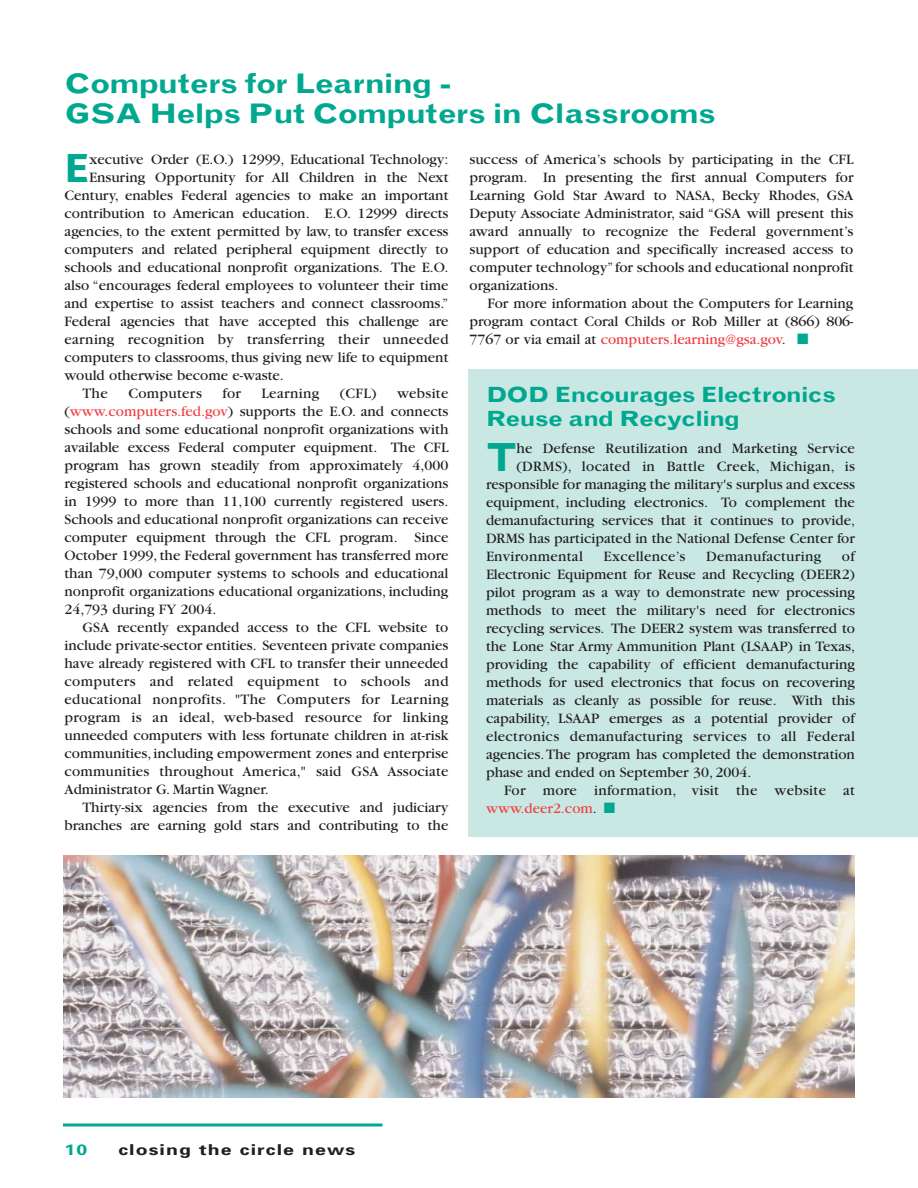
<style>
.page{position:relative;width:918px;height:1188px;background:#fff}
.page>*{position:absolute;margin:0;border:0;box-sizing:border-box;transform-origin:0 0}
.t1{font:700 38.85px "Grotesque";color:#00a890}
.t2{font:700 27px/30px "Grotesque";letter-spacing:-.025em;color:#00a890;scale:1.2 1}
.t3{font:700 21px/24px "Grotesque";letter-spacing:-.04em;color:#00a890;scale:1.2 1}
.t4{font:15px/18px "Garamond";color:#231f20;text-align:justify}
.t5{font:15px/18px "Garamond";letter-spacing:.02em;color:#231f20}
.t6{font:700 15px "Univers";letter-spacing:.055em;color:#231f20;scale:1.3 1}
.t7{font:700 15px "Univers";color:#00a890;scale:1.3 1}
.s1{color:#ef3e42}
.s2{color:#00a890}
</style>
<div class="page">
<hr style="left:63px;top:1124px;width:319px;height:2px;background:#00a890">
<div style="left:468px;top:369px;width:450px;height:468px;background:#cae8e3"></div>
<img style="left:63px;top:855px;width:792px;height:243px">
<h2 class="t2" style="left:64px;top:71px;width:544px">Computers for Learning -<br>GSA Helps Put Computers in Classrooms</h2>
<h1 class="t1" style="left:64px;top:154px;width:27px">E</h1>
<p class="t4" style="left:89px;top:152px;width:361px">xecutive Order (E.O.) 12999, Educational Technology:</p>
<p class="t4" style="left:470px;top:152px;width:386px">success of America’s schools by participating in the CFL program. In presenting the first annual Computers for Learning Gold Star Award to NASA, Becky Rhodes, GSA Deputy Associate Administrator, said “GSA will present this award annually to recognize the Federal government’s support of education and specifically increased access to computer technology”for schools and educational nonprofit organizations.</p>
<p class="t4" style="left:470px;top:296px;width:386px;text-indent:18px">For more information about the Computers for Learning program contact Coral Childs or Rob Miller at (866) 806- 7767 or via email at <span class="s1">computers.learning@gsa.gov</span>. <span class="s2">■</span></p>
<h3 class="t3" style="left:486px;top:385px;width:293px">DOD Encourages Electronics<br>Reuse and Recycling</h3>
<h1 class="t1" style="left:486px;top:443px;width:33px">T</h1>
<p class="t4" style="left:517px;top:441px;width:340px">he Defense Reutilization and Marketing Service</p>
<p class="t4" style="left:89px;top:170px;width:361px">Ensuring Opportunity for All Children in the Next</p>
<p class="t4" style="left:64px;top:188px;width:386px">Century, enables Federal agencies to make an important</p>
<p class="t4" style="left:64px;top:206px;width:386px">contribution to American education. E.O. 12999 directs</p>
<p class="t4" style="left:64px;top:224px;width:386px">agencies, to the extent permitted by law, to transfer excess</p>
<p class="t4" style="left:64px;top:242px;width:386px">computers and related peripheral equipment directly to</p>
<p class="t4" style="left:64px;top:260px;width:386px">schools and educational nonprofit organizations. The E.O.</p>
<p class="t4" style="left:64px;top:278px;width:386px">also “encourages federal employees to volunteer their time</p>
<p class="t4" style="left:64px;top:296px;width:386px">and expertise to assist teachers and connect classrooms.”</p>
<p class="t4" style="left:64px;top:314px;width:385px">Federal agencies that have accepted this challenge are</p>
<p class="t5" style="left:64px;top:332px;width:386px">earning recognition by transferring their unneeded</p>
<p class="t4" style="left:64px;top:350px;width:386px">computers to classrooms, thus giving new life to equipment</p>
<p class="t4" style="left:64px;top:368px;width:221px">would otherwise become e-waste.</p>
<p class="t4" style="left:82px;top:386px;width:27px">The</p>
<p class="t5" style="left:128px;top:386px;width:75px">Computers</p>
<p class="t4" style="left:222px;top:386px;width:20px">for</p>
<p class="t5" style="left:262px;top:386px;width:59px">Learning</p>
<p class="t4" style="left:340px;top:386px;width:38px">(CFL)</p>
<p class="t4" style="left:64px;top:386px;width:386px;text-indent:333px">website (<span class="s1">www.computers.fed.gov</span>) supports the E.O. and connects schools and some educational nonprofit organizations with available excess Federal computer equipment. The CFL program has grown steadily from approximately 4,000 registered schools and educational nonprofit organizations in 1999 to more than 11,100 currently registered users.<br>Schools and educational nonprofit organizations can receive computer equipment through the CFL program. Since October 1999, the Federal government has transferred more than 79,000 computer systems to schools and educational nonprofit organizations educational organizations, including 24,793 during FY 2004.</p>
<p class="t4" style="left:64px;top:620px;width:386px;text-indent:18px">GSA recently expanded access to the CFL website to include private-sector entities. Seventeen private companies have already registered with CFL to transfer their unneeded computers and related equipment to schools and educational nonprofits. "The Computers for Learning program is an ideal, web-based resource for linking unneeded computers with less fortunate children in at-risk communities, including empowerment zones and enterprise communities throughout America," said GSA Associate Administrator G. Martin Wagner.</p>
<p class="t4" style="left:64px;top:800px;width:386px;text-align:right">Thirty-six agencies from the executive and judiciary branches are earning gold stars and contributing to the</p>
<p class="t5" style="left:517px;top:459px;width:340px">(DRMS), located in Battle Creek, Michigan, is</p>
<p class="t4" style="left:486px;top:477px;width:371px">responsible for managing the military's surplus and excess</p>
<p class="t4" style="left:486px;top:495px;width:371px">equipment, including electronics. To complement the</p>
<p class="t4" style="left:486px;top:513px;width:371px">demanufacturing services that it continues to provide,</p>
<p class="t4" style="left:486px;top:531px;width:371px">DRMS has participated in the National Defense Center for</p>
<p class="t5" style="left:486px;top:549px;width:98px">Environmental</p>
<p class="t5" style="left:603px;top:549px;width:84px">Excellence’s</p>
<p class="t5" style="left:706px;top:549px;width:117px">Demanufacturing</p>
<p class="t4" style="left:486px;top:549px;width:371px;text-indent:356px">of Electronic Equipment for Reuse and Recycling (DEER2) pilot program as a way to demonstrate new processing methods to meet the military's need for electronics recycling services. The DEER2 system was transferred to the Lone Star Army Ammunition Plant (LSAAP) in Texas, providing the capability of efficient demanufacturing methods for used electronics that focus on recovering materials as cleanly as possible for reuse. With this capability, LSAAP emerges as a potential provider of electronics demanufacturing services to all Federal agencies.The program has completed the demonstration phase and ended on September 30, 2004.</p>
<p class="t5" style="left:486px;top:783px;width:371px;text-indent:18px">For more information, visit the website at <span class="s1">www.deer2.com</span>. <span class="s2">■</span></p>
<p class="t7" style="left:64px;top:1144px;width:19px">10</p>
<p class="t6" style="left:118px;top:1144px;width:184px">closing the circle news</p>
</div>
